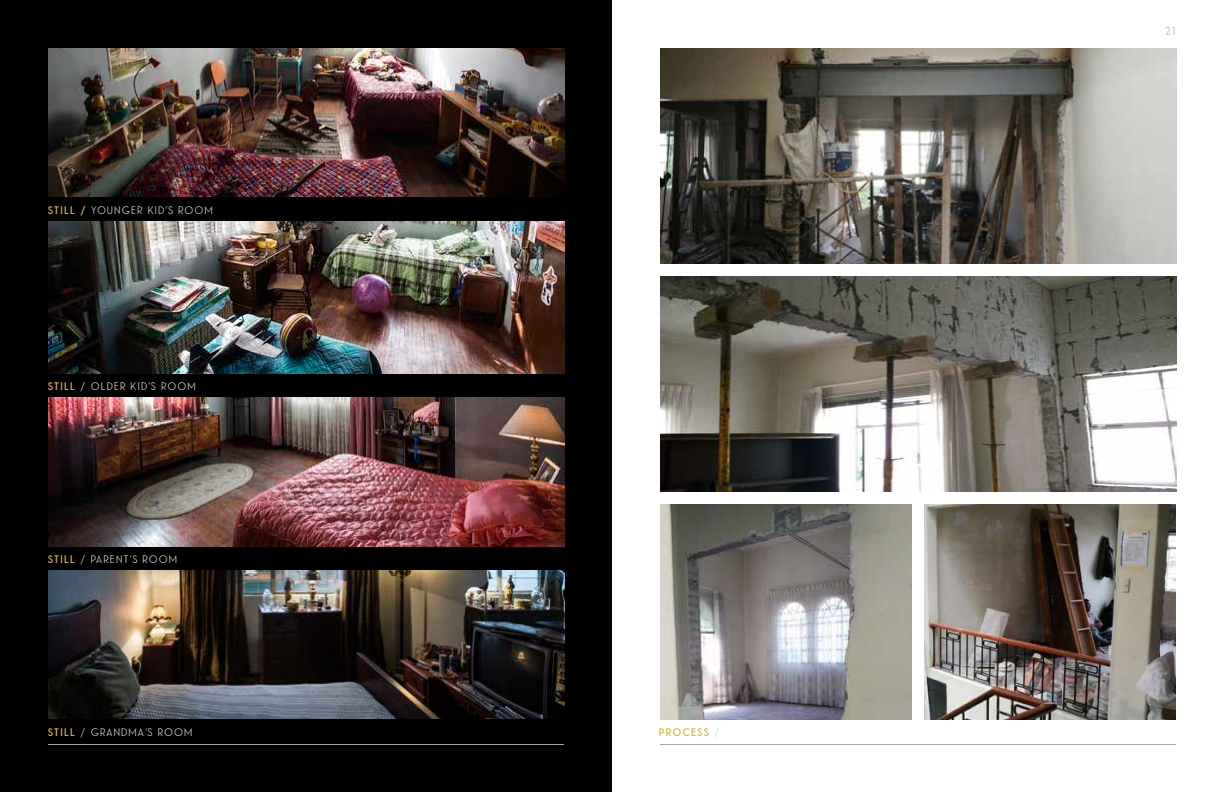
<style>
.page{position:relative;width:1224px;height:792px;background:#fff}
.page>*{position:absolute;margin:0;border:0;box-sizing:border-box;transform-origin:0 0}
.t1{font:800 12px "Waverly CF";color:#d3d2cd}
.t2{font:500 11px "Waverly CF";letter-spacing:.1em;color:#d3d2cd}
.t3{font:700 11px "Waverly CF";letter-spacing:.1em;color:#deb533}
.s1{font-weight:700;color:#deb533}
.s2{font-weight:500;color:#d3d2cd}
</style>
<div class="page">
<img style="left:660px;top:48px;width:516px;height:216px">
<img style="left:660px;top:504px;width:252px;height:216px">
<img style="left:660px;top:276px;width:516px;height:216px">
<img style="left:924px;top:504px;width:252px;height:216px">
<div style="left:0;top:0;width:612px;height:792px;background:#000"></div>
<img style="left:48px;top:398px;width:516px;height:148px">
<img style="left:48px;top:570px;width:516px;height:149px">
<img style="left:48px;top:48px;width:516px;height:149px">
<img style="left:48px;top:221px;width:516px;height:152px">
<hr style="left:48px;top:744px;width:516px;height:1px;background:#a7a59a">
<hr style="left:660px;top:744px;width:516px;height:1px;background:#a7a59a">
<p class="t2" style="left:48px;top:203px;width:166px"><span class="s1">STILL /</span> YOUNGER KID’S ROOM</p>
<p class="t2" style="left:48px;top:379px;width:149px"><span class="s1">STILL</span> / OLDER KID’S ROOM</p>
<p class="t2" style="left:48px;top:552px;width:131px"><span class="s1">STILL</span> / PARENT’S ROOM</p>
<p class="t2" style="left:48px;top:726px;width:146px"><span class="s1">STILL</span> / GRANDMA’S ROOM</p>
<p class="t3" style="left:659px;top:725px;width:62px">PROCESS <span class="s2">/</span></p>
<p class="t1" style="left:1165px;top:23px;width:12px">21</p>
</div>
